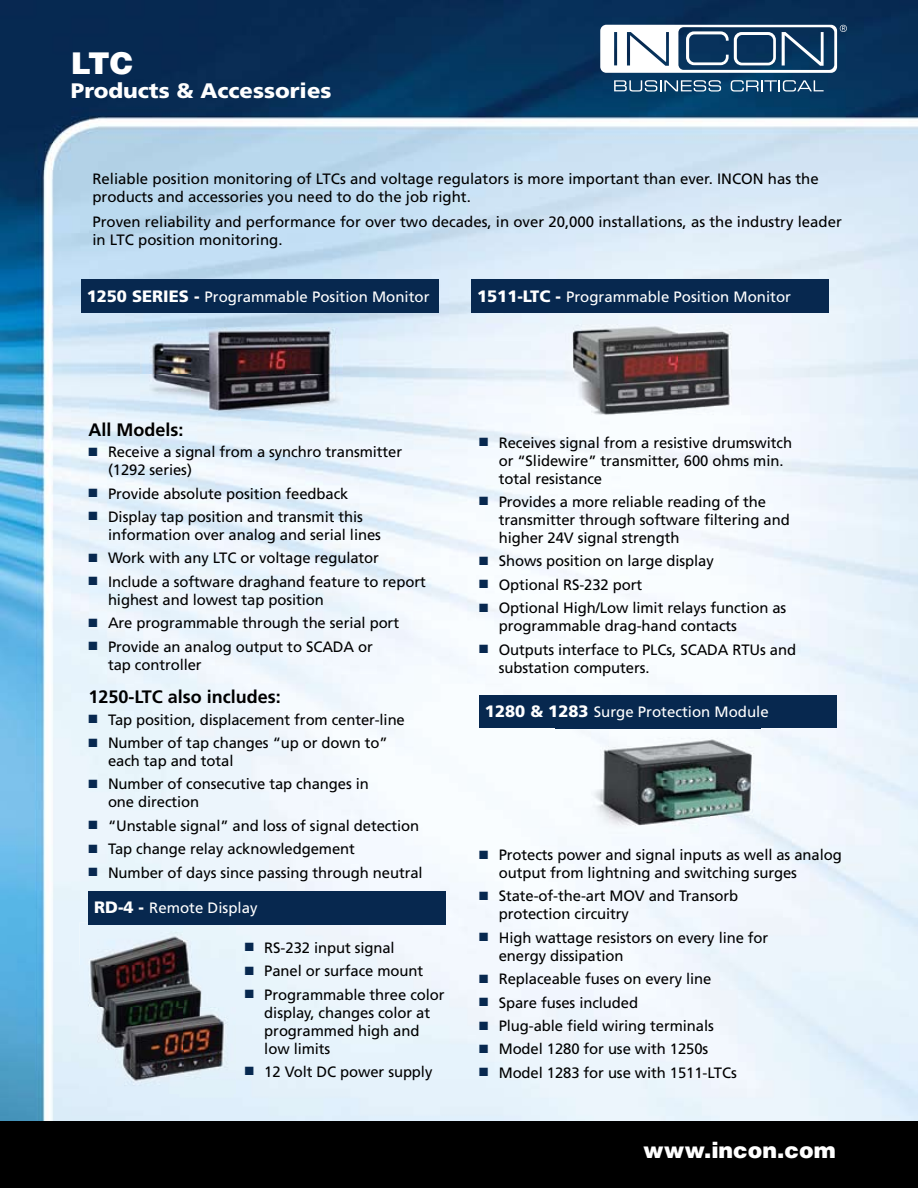
<style>
.page{position:relative;width:918px;height:1188px;background:#fff}
.page>*{position:absolute;margin:0;border:0;box-sizing:border-box;transform-origin:0 0}
.t1{font:900 30px "Helvetica";color:#fff}
.t2{font:900 21.9px "Helvetica";color:#fff}
.t3{font:900 21px "Frutiger";color:#fff;scale:1.05 1}
.t4{font:700 18px "Frutiger";color:#000}
.t5{font:15px/18px "Frutiger";letter-spacing:-.005em;color:#000}
.t6{font:15px "Frutiger";color:#fff}
.s1{font-weight:900;font-size:16.5px}
.s2{color:#07284f}
</style>
<div class="page">
<img style="left:0;top:0;width:918px;height:1121px">
<svg style="left:600px;top:25px;width:247px;height:48px"></svg>
<svg style="left:614px;top:80px;width:107px;height:12px"></svg>
<svg style="left:731px;top:80px;width:93px;height:12px"></svg>
<div style="left:0;top:1121px;width:918px;height:67px;background:#000"></div>
<img style="left:141px;top:328px;width:202px;height:93px">
<div style="left:81px;top:280px;width:358px;height:33px;background:#07284f"></div>
<div style="left:471px;top:280px;width:358px;height:33px;background:#07284f"></div>
<div style="left:479px;top:695px;width:358px;height:33px;background:#07284f"></div>
<div style="left:89px;top:892px;width:357px;height:33px;background:#07284f"></div>
<img style="left:547px;top:316px;width:219px;height:115px">
<img style="left:555px;top:728px;width:206px;height:105px">
<img style="left:80px;top:922px;width:104px;height:172px">
<img style="left:184px;top:925px;width:52px;height:169px">
<img style="left:89px;top:922px;width:95px;height:3px">
<h1 class="t1" style="left:71px;top:44px;width:64px">LTC</h1>
<h3 class="t3" style="left:71px;top:78px;width:250px">Products &amp; Accessories</h3>
<p class="t5" style="left:92px;top:170px;width:728px">Reliable position monitoring of LTCs and voltage regulators is more important than ever. INCON has the products and accessories you need to do the job right.</p>
<p class="t5" style="left:92px;top:212px;width:751px">Proven reliability and performance for over two decades, in over 20,000 installations, as the industry leader in LTC position monitoring.</p>
<p class="t6" style="left:87px;top:288px;width:344px"><span class="s1">1250 SERIES -</span> Programmable Position Monitor</p>
<p class="t6" style="left:477px;top:288px;width:316px"><span class="s1">1511-LTC -</span> Programmable Position Monitor</p>
<p class="t4" style="left:88px;top:419px;width:97px">All Models:</p>
<p class="t5" style="left:108px;top:443px;width:296px;text-indent:-20px"><span class="s2">■</span> Receive a signal from a synchro transmitter (1292 series)</p>
<p class="t5" style="left:88px;top:484px;width:261px"><span class="s2">■</span> Provide absolute position feedback</p>
<p class="t5" style="left:108px;top:508px;width:274px;text-indent:-20px"><span class="s2">■</span> Display tap position and transmit this information over analog and serial lines</p>
<p class="t5" style="left:88px;top:549px;width:292px"><span class="s2">■</span> Work with any LTC or voltage regulator</p>
<p class="t5" style="left:108px;top:572px;width:319px;text-indent:-20px"><span class="s2">■</span> Include a software draghand feature to report highest and lowest tap position</p>
<p class="t5" style="left:88px;top:614px;width:312px"><span class="s2">■</span> Are programmable through the serial port</p>
<p class="t5" style="left:108px;top:637px;width:267px;text-indent:-20px"><span class="s2">■</span> Provide an analog output to SCADA or tap controller</p>
<p class="t4" style="left:88px;top:687px;width:194px">1250-LTC also includes:</p>
<p class="t5" style="left:88px;top:710px;width:318px"><span class="s2">■</span> Tap position, displacement from center-line</p>
<p class="t5" style="left:108px;top:734px;width:281px;text-indent:-20px"><span class="s2">■</span> Number of tap changes “up or down to” each tap and total</p>
<p class="t5" style="left:108px;top:775px;width:262px;text-indent:-20px"><span class="s2">■</span> Number of consecutive tap changes in one direction</p>
<p class="t5" style="left:88px;top:816px;width:332px"><span class="s2">■</span> “Unstable signal” and loss of signal detection</p>
<p class="t5" style="left:88px;top:840px;width:268px"><span class="s2">■</span> Tap change relay acknowledgement</p>
<p class="t5" style="left:88px;top:863px;width:336px"><span class="s2">■</span> Number of days since passing through neutral</p>
<p class="t6" style="left:94px;top:899px;width:165px"><span class="s1">RD-4 -</span> Remote Display</p>
<p class="t5" style="left:245px;top:938px;width:151px"><span class="s2">■</span> RS-232 input signal</p>
<p class="t5" style="left:245px;top:962px;width:180px"><span class="s2">■</span> Panel or surface mount</p>
<p class="t5" style="left:264px;top:985px;width:182px;text-indent:-20px"><span class="s2">■</span> Programmable three color display, changes color at programmed high and low limits</p>
<p class="t5" style="left:245px;top:1063px;width:189px"><span class="s2">■</span> 12 Volt DC power supply</p>
<p class="t5" style="left:499px;top:433px;width:295px;text-indent:-20px"><span class="s2">■</span> Receives signal from a resistive drumswitch or “Slidewire” transmitter, 600 ohms min. total resistance</p>
<p class="t5" style="left:499px;top:493px;width:293px;text-indent:-20px"><span class="s2">■</span> Provides a more reliable reading of the transmitter through software filtering and higher 24V signal strength</p>
<p class="t5" style="left:479px;top:552px;width:236px"><span class="s2">■</span> Shows position on large display</p>
<p class="t5" style="left:479px;top:575px;width:165px"><span class="s2">■</span> Optional RS-232 port</p>
<p class="t5" style="left:499px;top:599px;width:289px;text-indent:-20px"><span class="s2">■</span> Optional High/Low limit relays function as programmable drag-hand contacts</p>
<p class="t5" style="left:499px;top:640px;width:299px;text-indent:-20px"><span class="s2">■</span> Outputs interface to PLCs, SCADA RTUs and substation computers.</p>
<p class="t6" style="left:485px;top:703px;width:285px"><span class="s1">1280 &amp; 1283</span> Surge Protection Module</p>
<p class="t5" style="left:499px;top:846px;width:345px;text-indent:-20px"><span class="s2">■</span> Protects power and signal inputs as well as analog output from lightning and switching surges</p>
<p class="t5" style="left:499px;top:887px;width:241px;text-indent:-20px"><span class="s2">■</span> State-of-the-art MOV and Transorb protection circuitry</p>
<p class="t5" style="left:499px;top:928px;width:271px;text-indent:-20px"><span class="s2">■</span> High wattage resistors on every line for energy dissipation</p>
<p class="t5" style="left:479px;top:970px;width:234px"><span class="s2">■</span> Replaceable fuses on every line</p>
<p class="t5" style="left:479px;top:993px;width:160px"><span class="s2">■</span> Spare fuses included</p>
<p class="t5" style="left:479px;top:1017px;width:236px"><span class="s2">■</span> Plug-able field wiring terminals</p>
<p class="t5" style="left:479px;top:1040px;width:231px"><span class="s2">■</span> Model 1280 for use with 1250s</p>
<p class="t5" style="left:479px;top:1063px;width:259px"><span class="s2">■</span> Model 1283 for use with 1511-LTCs</p>
<h2 class="t2" style="left:643px;top:1136px;width:194px">www.incon.com</h2>
</div>
